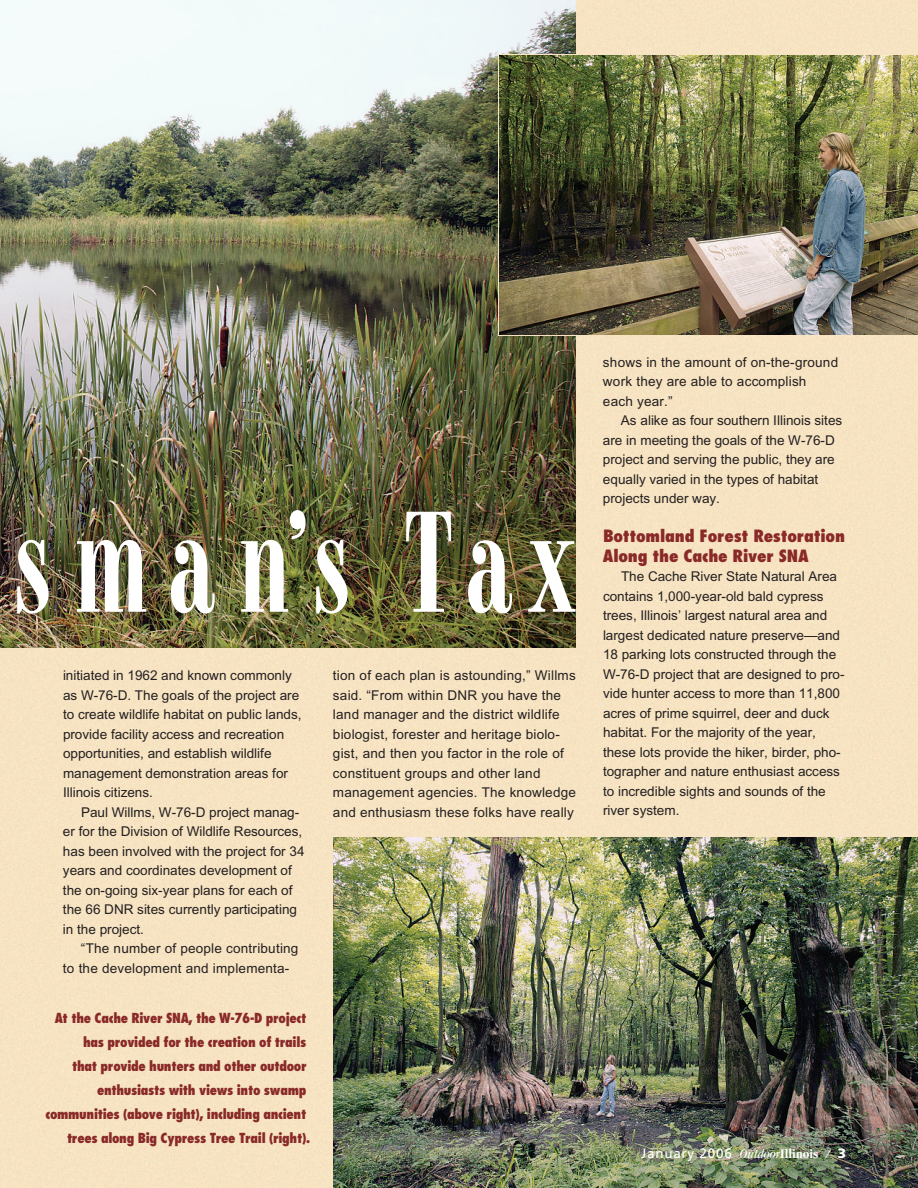
<style>
.page{position:relative;width:918px;height:1188px;background:#fff}
.page>*{position:absolute;margin:0;border:0;box-sizing:border-box;transform-origin:0 0}
.t1{font:135px "Modern 735 BT Roman A";letter-spacing:.135em;color:#fff}
.t2{font:800 condensed 16.5px/19.5px "Futura";letter-spacing:-.01em;color:#892a29;scale:1.06 1}
.t3{font:13.5px/19.5px "Arial";color:#231f20}
.t4{font:800 condensed 13.5px/24px "Futura";letter-spacing:-.025em;color:#892a29;text-align:right}
.t5{font:13.5px "Frutiger";letter-spacing:.055em;color:#fff}
.s1{font-family:"Garamond";font-style:italic;font-stretch:condensed}
.s2{font-family:"Garamond";font-weight:700;font-stretch:condensed}
.s3{font-weight:900}
</style>
<div class="page">
<img style="left:333px;top:837px;width:585px;height:351px">
<img style="left:0;top:0;width:576px;height:648px">
<img style="left:500px;top:56px;width:418px;height:278px">
<h1 class="t1" style="left:13px;top:512px;width:560px">sman’s Tax</h1>
<p class="t3" style="left:63px;top:667px;width:240px">initiated in 1962 and known commonly as W-76-D. The goals of the project are to create wildlife habitat on public lands, provide facility access and recreation opportunities, and establish wildlife management demonstration areas for Illinois citizens.</p>
<p class="t3" style="left:63px;top:803px;width:243px;text-indent:18px">Paul Willms, W-76-D project manag&shy;er for the Division of Wildlife Resources, has been involved with the project for 34 years and coordinates development of the on-going six-year plans for each of the 66 DNR sites currently participating in the project.</p>
<p class="t3" style="left:63px;top:940px;width:237px;text-indent:18px">“The number of people contributing to the development and implementa-</p>
<p class="t4" style="left:45px;top:1007px;width:266px">At the Cache River SNA, the W-76-D project has provided for the creation of trails<br>that provide hunters and other outdoor enthusiasts with views into swamp communities (above right), including ancient trees along Big Cypress Tree Trail (right).</p>
<p class="t3" style="left:333px;top:667px;width:245px">tion of each plan is astounding,” Willms said. “From within DNR you have the land manager and the district wildlife biologist, forester and heritage biolo&shy;gist, and then you factor in the role of constituent groups and other land management agencies. The knowledge and enthusiasm these folks have really</p>
<p class="t3" style="left:603px;top:353px;width:237px">shows in the amount of on-the-ground work they are able to accomplish each year.”</p>
<p class="t3" style="left:603px;top:412px;width:241px;text-indent:18px">As alike as four southern Illinois sites are in meeting the goals of the W-76-D project and serving the public, they are equally varied in the types of habitat projects under way.</p>
<p class="t2" style="left:603px;top:528px;width:230px">Bottomland Forest Restoration<br>Along the Cache River SNA</p>
<p class="t3" style="left:603px;top:568px;width:243px;text-indent:18px">The Cache River State Natural Area contains 1,000-year-old bald cypress trees, Illinois’ largest natural area and largest dedicated nature preserve—and 18 parking lots constructed through the W-76-D project that are designed to pro&shy;vide hunter access to more than 11,800 acres of prime squirrel, deer and duck habitat. For the majority of the year, these lots provide the hiker, birder, pho&shy;tographer and nature enthusiast access to incredible sights and sounds of the river system.</p>
<p class="t5" style="left:641px;top:1148px;width:206px">January 2006 <span class="s1">Outdoor</span><span class="s2">Illinois</span> <span class="s1">/</span> <span class="s3">3</span></p>
</div>
